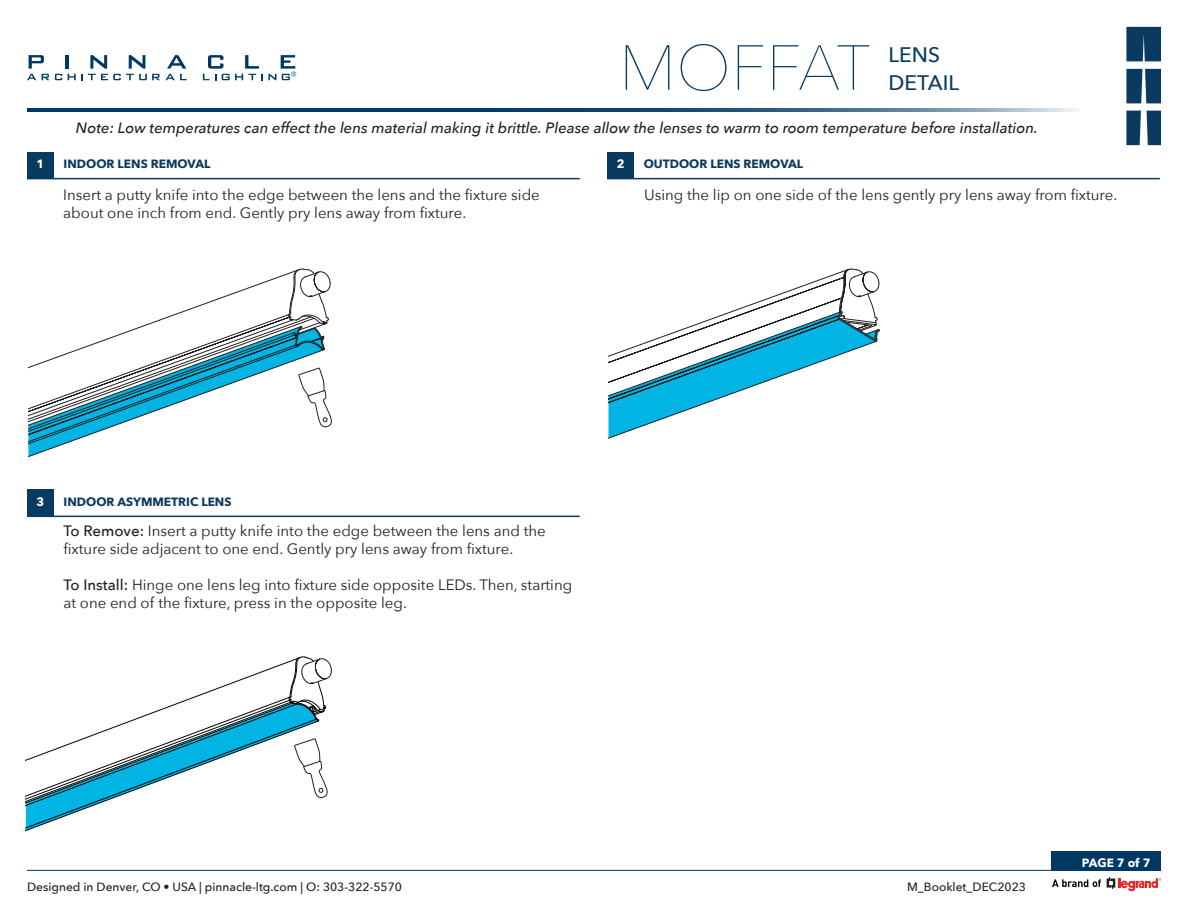
<style>
.page{position:relative;width:1188px;height:918px;background:#fff}
.page>*{position:absolute;margin:0;border:0;box-sizing:border-box;transform-origin:0 0}
.t1{font:200 63px "Avenir Next";color:#0a3b61}
.t2{font:500 21px "Avenir Next";color:#0a3b61}
.t3{font:15px/18px "Avenir Next";color:#231f20}
.t4{font:italic 500 15px "Avenir Next";color:#231f20}
.disclaimer{font:500 12px "Avenir Next";color:#231f20}
.t5{font:700 12px "Avenir Next";color:#093a5f}
.t6{font:700 12px "Avenir Next";letter-spacing:-.01em;color:#fff}
.s1{font-weight:500}
</style>
<div class="page">
<hr style="left:27px;top:178px;width:553px;height:1px;background:#093a5f">
<div style="left:27px;top:152px;width:27px;height:27px;background:#093a5f"></div>
<hr style="left:607px;top:178px;width:553px;height:1px;background:#093a5f">
<div style="left:607px;top:152px;width:27px;height:27px;background:#093a5f"></div>
<svg style="left:28px;top:268px;width:304px;height:188px"></svg>
<svg style="left:608px;top:268px;width:272px;height:171px"></svg>
<hr style="left:27px;top:516px;width:553px;height:1px;background:#093a5f">
<div style="left:27px;top:489px;width:27px;height:27px;background:#093a5f"></div>
<svg style="left:25px;top:656px;width:307px;height:176px"></svg>
<hr style="left:27px;top:108px;width:1053px;height:3px;background:#003864">
<hr style="left:66px;top:55px;width:3px;height:14px;background:#003864">
<svg style="left:27px;top:55px;width:35px;height:25px"></svg>
<svg style="left:68px;top:55px;width:119px;height:25px"></svg>
<svg style="left:203px;top:55px;width:93px;height:25px"></svg>
<svg style="left:1126px;top:27px;width:35px;height:34px"></svg>
<svg style="left:1147px;top:111px;width:14px;height:34px"></svg>
<svg style="left:1126px;top:111px;width:15px;height:34px"></svg>
<svg style="left:1126px;top:69px;width:35px;height:34px"></svg>
<svg style="left:1107px;top:878px;width:54px;height:14px"></svg>
<svg style="left:1052px;top:879px;width:49px;height:8px"></svg>
<div style="left:1052px;top:851px;width:109px;height:20px;background:#003864"></div>
<hr style="left:27px;top:870px;width:1134px;height:1px;background:#003864">
<p class="t1" style="left:619px;top:15px;width:253px">MOFFAT</p>
<p class="t2" style="left:889px;top:36px;width:53px">LENS</p>
<p class="t2" style="left:889px;top:65px;width:72px">DETAIL</p>
<p class="t4" style="left:76px;top:115px;width:964px">Note: Low temperatures can effect the lens material making it brittle. Please allow the lenses to warm to room temperature before installation.</p>
<p class="t6" style="left:37px;top:154px;width:9px">1</p>
<p class="t5" style="left:64px;top:154px;width:148px">INDOOR LENS REMOVAL</p>
<p class="t6" style="left:617px;top:154px;width:9px">2</p>
<p class="t5" style="left:644px;top:154px;width:161px">OUTDOOR LENS REMOVAL</p>
<p class="t3" style="left:63px;top:185px;width:478px">Insert a putty knife into the edge between the lens and the fixture side about one inch from end. Gently pry lens away from fixture.</p>
<p class="t3" style="left:644px;top:185px;width:475px">Using the lip on one side of the lens gently pry lens away from fixture.</p>
<p class="t6" style="left:37px;top:492px;width:9px">3</p>
<p class="t5" style="left:64px;top:492px;width:169px">INDOOR ASYMMETRIC LENS</p>
<p class="t3" style="left:63px;top:522px;width:484px"><span class="s1">To Remove:</span> Insert a putty knife into the edge between the lens and the fixture side adjacent to one end. Gently pry lens away from fixture.</p>
<p class="t3" style="left:63px;top:576px;width:510px"><span class="s1">To Install:</span> Hinge one lens leg into fixture side opposite LEDs. Then, starting at one end of the fixture, press in the opposite leg.</p>
<p class="disclaimer" style="left:27px;top:877px;width:377px">Designed in Denver, CO • USA | pinnacle-ltg.com | O: 303-322-5570</p>
<p class="disclaimer" style="left:907px;top:877px;width:120px">M_Booklet_DEC2023</p>
<p class="t6" style="left:1082px;top:852px;width:70px">PAGE 7 of 7</p>
</div>
